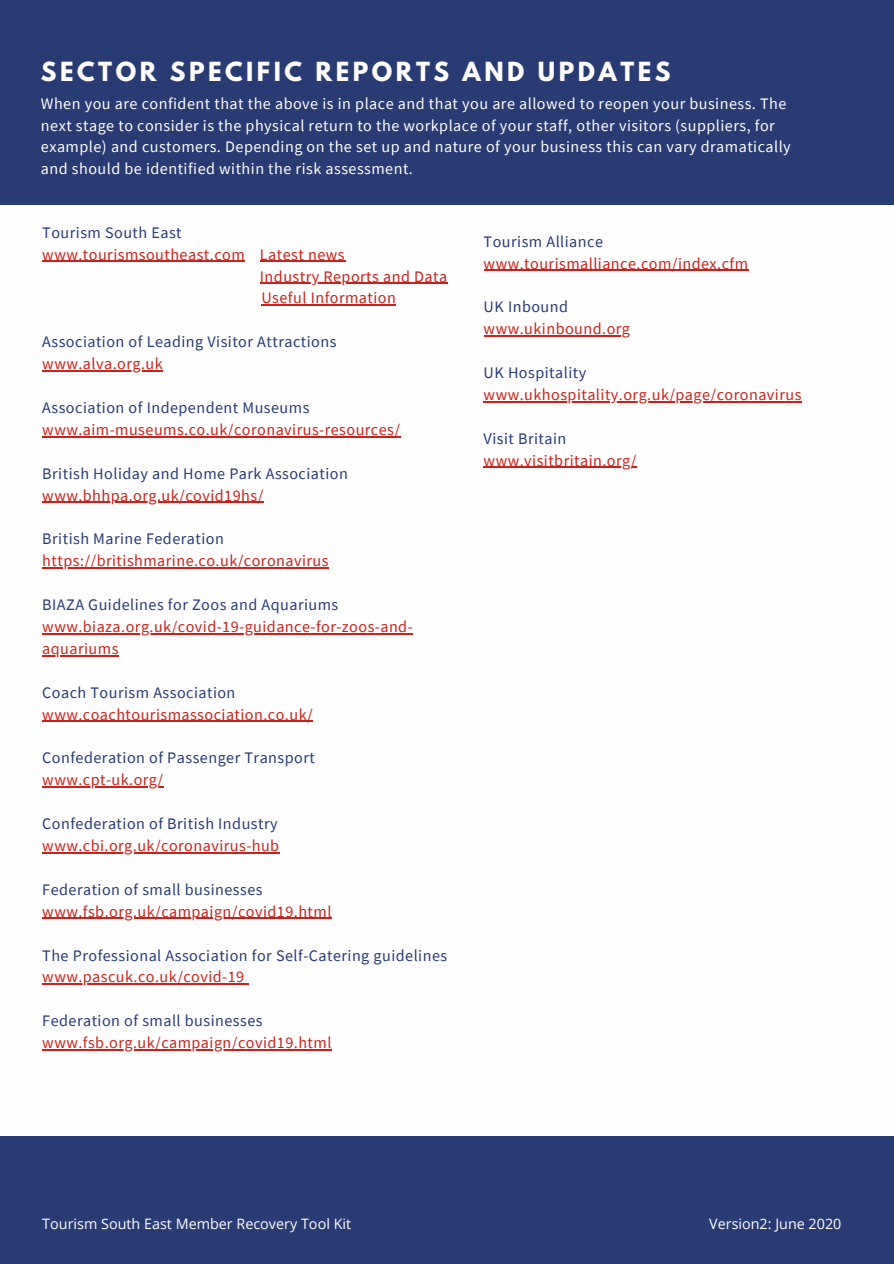
<style>
.page{position:relative;width:894px;height:1264px;background:#fff}
.page>*{position:absolute;margin:0;border:0;box-sizing:border-box;transform-origin:0 0}
.t1{font:700 23.4px "League Spartan";letter-spacing:.15em;color:#fffcfc}
.t2{font:16.05px/21.9px "Source Sans Pro";letter-spacing:.03em;color:#cc211a}
.t3{font:16.05px "Source Sans Pro";letter-spacing:.03em;color:#283b73}
.t4{font:16.05px/21.9px "Source Sans Pro";letter-spacing:.03em;color:#fff}
.t5{font:14.4px "Open Sans";color:#fff}
</style>
<div class="page">
<div style="left:0;top:0;width:893px;height:1263px;background:#283b73"></div>
<div style="left:0;top:205px;width:893px;height:930px;background:#fefefe"></div>
<hr style="left:42px;top:261px;width:203px;height:1px;background:#cc211a">
<hr style="left:260px;top:261px;width:85px;height:1px;background:#cc211a">
<hr style="left:260px;top:283px;width:187px;height:1px;background:#cc211a">
<hr style="left:261px;top:304px;width:135px;height:2px;background:#cc211a">
<hr style="left:42px;top:370px;width:121px;height:1px;background:#cc211a">
<hr style="left:42px;top:436px;width:358px;height:1px;background:#cc211a">
<hr style="left:42px;top:501px;width:222px;height:2px;background:#cc211a">
<hr style="left:42px;top:567px;width:287px;height:1px;background:#cc211a">
<hr style="left:42px;top:633px;width:371px;height:1px;background:#cc211a">
<hr style="left:42px;top:655px;width:77px;height:1px;background:#cc211a">
<hr style="left:42px;top:720px;width:271px;height:1px;background:#cc211a">
<hr style="left:42px;top:786px;width:122px;height:1px;background:#cc211a">
<hr style="left:42px;top:852px;width:237px;height:1px;background:#cc211a">
<hr style="left:42px;top:917px;width:290px;height:2px;background:#cc211a">
<hr style="left:42px;top:983px;width:203px;height:1px;background:#cc211a">
<hr style="left:42px;top:1049px;width:290px;height:1px;background:#cc211a">
<hr style="left:483px;top:270px;width:265px;height:1px;background:#cc211a">
<hr style="left:483px;top:335px;width:147px;height:1px;background:#cc211a">
<hr style="left:483px;top:401px;width:318px;height:1px;background:#cc211a">
<hr style="left:483px;top:467px;width:153px;height:1px;background:#cc211a">
<h1 class="t1" style="left:41px;top:60px;width:631px">SECTOR SPECIFIC REPORTS AND UPDATES</h1>
<p class="t4" style="left:41px;top:92px;width:751px">When you are confident that the above is in place and that you are allowed to reopen your business. The next stage to consider is the physical return to the workplace of your staff, other visitors (suppliers, for example) and customers. Depending on the set up and nature of your business this can vary dramatically and should be identified within the risk assessment.</p>
<p class="t3" style="left:42px;top:222px;width:141px">Tourism South East</p>
<p class="t2" style="left:260px;top:243px;width:189px;text-indent:-217px">www.tourismsoutheast.com Latest news<br>Industry Reports and Data<br>Useful Information</p>
<p class="t3" style="left:42px;top:331px;width:295px">Association of Leading Visitor Attractions</p>
<p class="t2" style="left:42px;top:352px;width:122px">www.alva.org.uk</p>
<p class="t3" style="left:42px;top:397px;width:268px">Association of Independent Museums</p>
<p class="t2" style="left:42px;top:418px;width:359px">www.aim-museums.co.uk/coronavirus-resources/</p>
<p class="t3" style="left:42px;top:463px;width:307px">British Holiday and Home Park Association</p>
<p class="t2" style="left:42px;top:484px;width:222px">www.bhhpa.org.uk/covid19hs/</p>
<p class="t3" style="left:42px;top:528px;width:183px">British Marine Federation</p>
<p class="t2" style="left:42px;top:549px;width:288px">https://britishmarine.co.uk/coronavirus</p>
<p class="t3" style="left:42px;top:594px;width:297px">BIAZA Guidelines for Zoos and Aquariums</p>
<p class="t2" style="left:42px;top:615px;width:372px">www.biaza.org.uk/covid-19-guidance-for-zoos-and&shy;aquariums</p>
<p class="t3" style="left:42px;top:682px;width:195px">Coach Tourism Association</p>
<p class="t2" style="left:42px;top:703px;width:272px">www.coachtourismassociation.co.uk/</p>
<p class="t3" style="left:42px;top:747px;width:274px">Confederation of Passenger Transport</p>
<p class="t2" style="left:42px;top:768px;width:122px">www.cpt-uk.org/</p>
<p class="t3" style="left:42px;top:813px;width:237px">Confederation of British Industry</p>
<p class="t2" style="left:42px;top:834px;width:238px">www.cbi.org.uk/coronavirus-hub</p>
<p class="t3" style="left:42px;top:879px;width:222px">Federation of small businesses</p>
<p class="t2" style="left:42px;top:900px;width:290px">www.fsb.org.uk/campaign/covid19.html</p>
<p class="t3" style="left:42px;top:944px;width:406px">The Professional Association for Self-Catering guidelines</p>
<p class="t2" style="left:42px;top:965px;width:203px">www.pascuk.co.uk/covid-19</p>
<p class="t3" style="left:42px;top:1010px;width:222px">Federation of small businesses</p>
<p class="t2" style="left:42px;top:1031px;width:290px">www.fsb.org.uk/campaign/covid19.html</p>
<p class="t3" style="left:483px;top:231px;width:121px">Tourism Alliance</p>
<p class="t2" style="left:483px;top:252px;width:266px">www.tourismalliance.com/index.cfm</p>
<p class="t3" style="left:483px;top:296px;width:86px">UK Inbound</p>
<p class="t2" style="left:483px;top:318px;width:148px">www.ukinbound.org</p>
<p class="t3" style="left:483px;top:362px;width:104px">UK Hospitality</p>
<p class="t2" style="left:483px;top:383px;width:319px">www.ukhospitality.org.uk/page/coronavirus</p>
<p class="t3" style="left:483px;top:428px;width:84px">Visit Britain</p>
<p class="t2" style="left:483px;top:449px;width:154px">www.visitbritain.org/</p>
<p class="t5" style="left:42px;top:1213px;width:310px">Tourism South East Member Recovery Tool Kit</p>
<p class="t5" style="left:709px;top:1213px;width:134px">Version2: June 2020</p>
</div>
